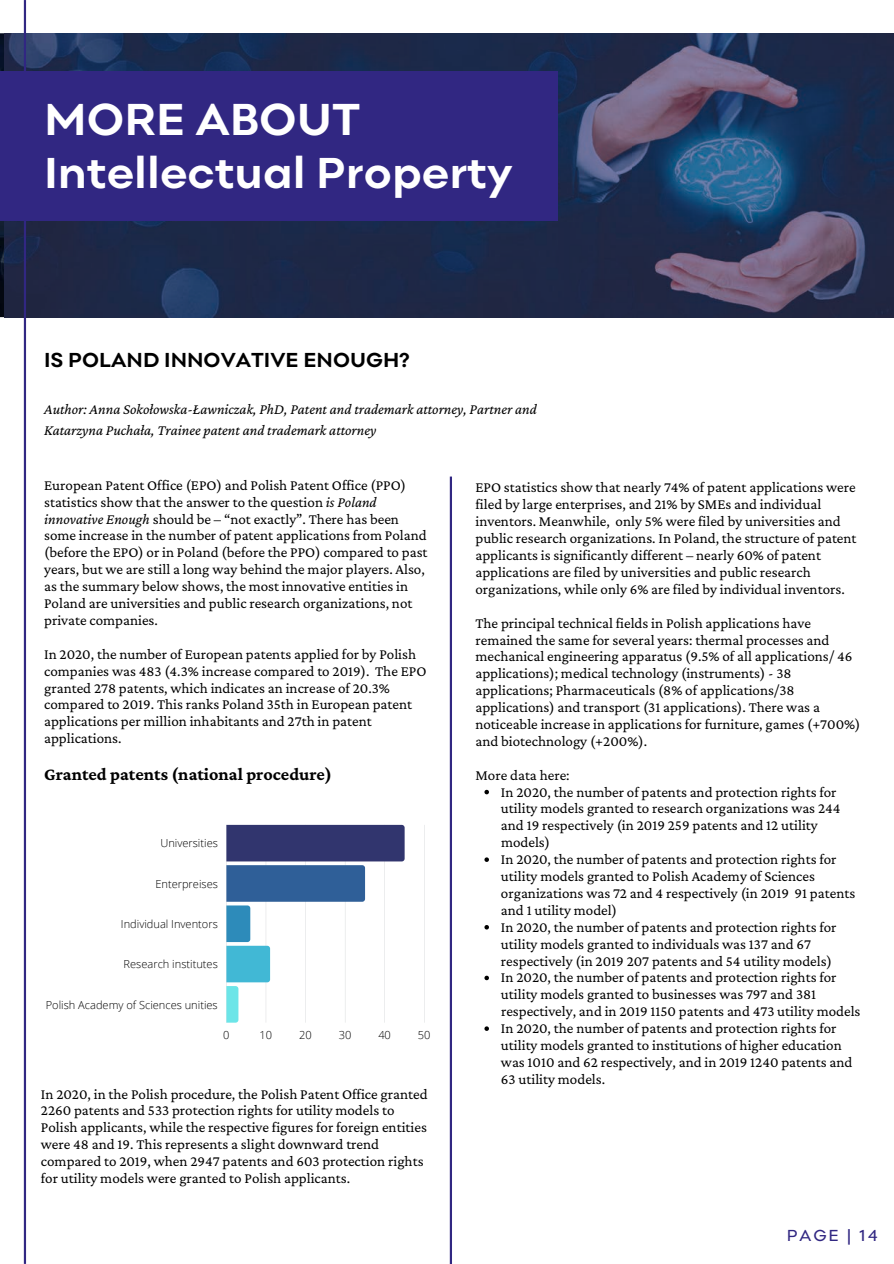
<style>
.page{position:relative;width:894px;height:1264px;background:#fff}
.page>*{position:absolute;margin:0;border:0;box-sizing:border-box;transform-origin:0 0}
.t1{font:700 46.35px "Point";color:#fff}
.t2{font:700 44.85px "Point";color:#fff}
.t3{font:700 21px "Point";color:#000}
.t4{font:700 18px "Crimson Pro";color:#000}
.t5{font:16.5px "Point";letter-spacing:.12em;color:#312782}
.t6{font:15px/17px "Crimson Pro";color:#000}
.t7{font:italic 15px/20.2px "Crimson Pro";color:#000}
.t8{font:300 11.1px "Open Sans";color:#000}
.s1{font-style:italic}
</style>
<div class="page">
<img style="left:5px;top:33px;width:888px;height:284px">
<hr style="left:24px;top:0;width:2px;height:1263px;background:#312782">
<svg style="left:449px;top:476px;width:3px;height:787px"></svg>
<div style="left:0;top:71px;width:557px;height:149px;background:#312782"></div>
<svg style="left:484px;top:789px;width:5px;height:5px"></svg>
<svg style="left:484px;top:857px;width:5px;height:5px"></svg>
<svg style="left:484px;top:925px;width:5px;height:4px"></svg>
<svg style="left:484px;top:975px;width:5px;height:5px"></svg>
<svg style="left:484px;top:1026px;width:5px;height:4px"></svg>
<hr style="left:424px;top:824px;width:1px;height:198px;background:#c8cacc">
<svg style="left:226px;top:824px;width:178px;height:198px"></svg>
<h1 class="t1" style="left:44px;top:89px;width:318px">MORE ABOUT</h1>
<h2 class="t2" style="left:44px;top:144px;width:470px">Intellectual Property</h2>
<h3 class="t3" style="left:44px;top:346px;width:367px">IS POLAND INNOVATIVE ENOUGH?</h3>
<p class="t7" style="left:44px;top:399px;width:494px">Author: Anna Sokołowska-Ławniczak, PhD, Patent and trademark attorney, Partner and<br>Katarzyna Puchała, Trainee patent and trademark attorney</p>
<p class="t6" style="left:44px;top:476px;width:385px">European Patent Office (EPO) and Polish Patent Office (PPO) statistics show that the answer to the question <span class="s1">is Poland innovative Enough</span> should be – “not exactly”. There has been some increase in the number of patent applications from Poland (before the EPO) or in Poland (before the PPO) compared to past years, but we are still a long way behind the major players. Also, as the summary below shows, the most innovative entities in Poland are universities and public research organizations, not private companies.</p>
<p class="t6" style="left:44px;top:645px;width:384px">In 2020, the number of European patents applied for by Polish companies was 483 (4.3% increase compared to 2019). The EPO granted 278 patents, which indicates an increase of 20.3% compared to 2019. This ranks Poland 35th in European patent applications per million inhabitants and 27th in patent applications.</p>
<p class="t4" style="left:44px;top:764px;width:289px">Granted patents (national procedure)</p>
<p class="t8" style="left:160px;top:835px;width:59px">Universities</p>
<p class="t8" style="left:155px;top:875px;width:64px">Enterpreises</p>
<p class="t8" style="left:121px;top:916px;width:98px">Individual Inventors</p>
<p class="t8" style="left:124px;top:956px;width:96px">Research institutes</p>
<p class="t8" style="left:46px;top:996px;width:173px">Polish Academy of Sciences unities</p>
<p class="t8" style="left:223px;top:1027px;width:8px">0</p>
<p class="t8" style="left:259px;top:1027px;width:14px">10</p>
<p class="t8" style="left:299px;top:1027px;width:14px">20</p>
<p class="t8" style="left:339px;top:1027px;width:14px">30</p>
<p class="t8" style="left:378px;top:1027px;width:14px">40</p>
<p class="t8" style="left:418px;top:1027px;width:14px">50</p>
<p class="t6" style="left:41px;top:1084px;width:388px">In 2020, in the Polish procedure, the Polish Patent Office granted 2260 patents and 533 protection rights for utility models to Polish applicants, while the respective figures for foreign entities were 48 and 19. This represents a slight downward trend compared to 2019, when 2947 patents and 603 protection rights for utility models were granted to Polish applicants.</p>
<p class="t6" style="left:475px;top:479px;width:382px">EPO statistics show that nearly 74% of patent applications were filed by large enterprises, and 21% by SMEs and individual inventors. Meanwhile, only 5% were filed by universities and public research organizations. In Poland, the structure of patent applicants is significantly different – nearly 60% of patent applications are filed by universities and public research organizations, while only 6% are filed by individual inventors.</p>
<p class="t6" style="left:475px;top:614px;width:386px">The principal technical fields in Polish applications have remained the same for several years: thermal processes and mechanical engineering apparatus (9.5% of all applications/ 46 applications); medical technology (instruments) - 38 applications; Pharmaceuticals (8% of applications/38 applications) and transport (31 applications). There was a noticeable increase in applications for furniture, games (+700%) and biotechnology (+200%).</p>
<p class="t6" style="left:475px;top:766px;width:96px">More data here:</p>
<p class="t6" style="left:501px;top:783px;width:361px">In 2020, the number of patents and protection rights for utility models granted to research organizations was 244 and 19 respectively (in 2019 259 patents and 12 utility models)<br>In 2020, the number of patents and protection rights for utility models granted to Polish Academy of Sciences organizations was 72 and 4 respectively (in 2019 91 patents and 1 utility model)<br>In 2020, the number of patents and protection rights for utility models granted to individuals was 137 and 67 respectively (in 2019 207 patents and 54 utility models)<br>In 2020, the number of patents and protection rights for utility models granted to businesses was 797 and 381 respectively, and in 2019 1150 patents and 473 utility models In 2020, the number of patents and protection rights for utility models granted to institutions of higher education was 1010 and 62 respectively, and in 2019 1240 patents and 63 utility models.</p>
<p class="t5" style="left:786px;top:1224px;width:92px">PAGE | 14</p>
</div>
